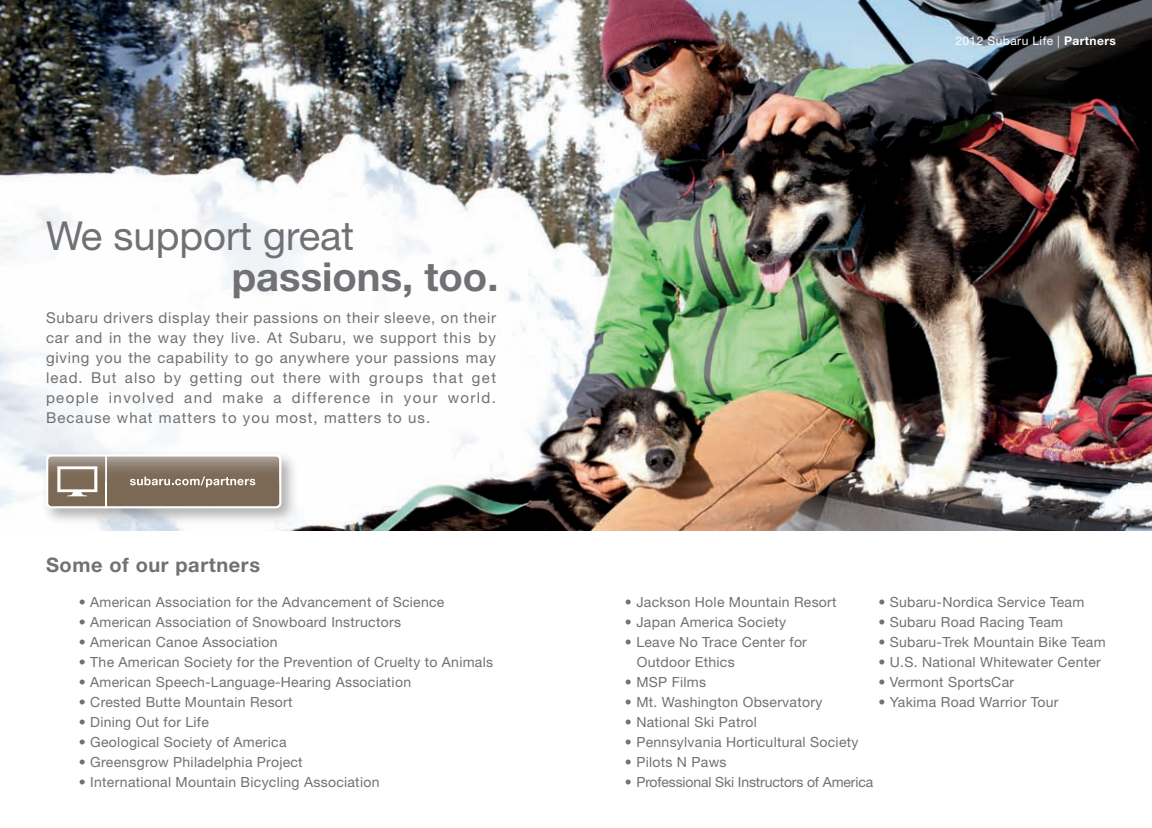
<style>
.page{position:relative;width:1152px;height:828px;background:#fff}
.page>*{position:absolute;margin:0;border:0;box-sizing:border-box;transform-origin:0 0}
.t1{font:40px "Helvetica Neue LT Pro";color:#717074}
.t2{font:700 40px "Helvetica Neue LT Pro";color:#717074}
.t3{font:700 20px "Helvetica Neue LT Pro";letter-spacing:.03em;color:#717074}
.t4{font:15px/20px "Helvetica Neue LT Pro";letter-spacing:.07em;color:#717074;text-align:justify}
.t5{font:14px/20px "Helvetica Neue LT Pro";letter-spacing:.02em;color:#717074}
.t6{font:14px "Helvetica Neue LT Pro";letter-spacing:-.01em;color:#717074}
.t7{font:12px "Helvetica Neue LT Pro";letter-spacing:.035em;color:#fff}
.s1{font-weight:700}
</style>
<div class="page">
<img style="left:0;top:0;width:1152px;height:531px">
<div style="left:41px;top:450px;width:257px;height:76px;background:#231f20;opacity:.35"></div>
<svg style="left:46px;top:454px;width:235px;height:54px;background:#988b7c"></svg>
<h1 class="t1" style="left:46px;top:212px;width:310px">We support great</h1>
<h1 class="t2" style="left:232px;top:251px;width:268px">passions, too.</h1>
<p class="t4" style="left:46px;top:308px;width:452px">Subaru drivers display their passions on their sleeve, on their car and in the way they live. At Subaru, we support this by giving you the capability to go anywhere your passions may lead. But also by getting out there with groups that get people involved and make a difference in your world.<br>Because what matters to you most, matters to us.</p>
<h2 class="t3" style="left:46px;top:553px;width:215px">Some of our partners</h2>
<p class="t5" style="left:79px;top:592px;width:367px">• American Association for the Advancement of Science</p>
<p class="t5" style="left:79px;top:612px;width:324px">• American Association of Snowboard Instructors</p>
<p class="t5" style="left:79px;top:632px;width:200px">• American Canoe Association</p>
<p class="t5" style="left:79px;top:652px;width:416px">• The American Society for the Prevention of Cruelty to Animals</p>
<p class="t5" style="left:79px;top:672px;width:334px">• American Speech-Language-Hearing Association</p>
<p class="t5" style="left:79px;top:692px;width:215px">• Crested Butte Mountain Resort</p>
<p class="t5" style="left:79px;top:712px;width:132px">• Dining Out for Life</p>
<p class="t5" style="left:79px;top:732px;width:209px">• Geological Society of America</p>
<p class="t5" style="left:79px;top:752px;width:225px">• Greensgrow Philadelphia Project</p>
<p class="t5" style="left:79px;top:772px;width:302px">• International Mountain Bicycling Association</p>
<p class="t7" style="left:955px;top:33px;width:162px">2012 Subaru Life | <span class="s1">Partners</span></p>
<p class="t5" style="left:878px;top:592px;width:207px">• Subaru-Nordica Service Team</p>
<p class="t5" style="left:878px;top:612px;width:186px">• Subaru Road Racing Team</p>
<p class="t5" style="left:878px;top:632px;width:229px">• Subaru-Trek Mountain Bike Team</p>
<p class="t5" style="left:878px;top:652px;width:224px">• U.S. National Whitewater Center</p>
<p class="t5" style="left:878px;top:672px;width:137px">• Vermont SportsCar</p>
<p class="t5" style="left:878px;top:692px;width:182px">• Yakima Road Warrior Tour</p>
<p class="t5" style="left:625px;top:592px;width:213px">• Jackson Hole Mountain Resort</p>
<p class="t5" style="left:625px;top:612px;width:163px">• Japan America Society</p>
<p class="t5" style="left:637px;top:632px;width:172px;text-indent:-12px">• Leave No Trace Center for<br>Outdoor Ethics</p>
<p class="t5" style="left:625px;top:672px;width:83px">• MSP Films</p>
<p class="t5" style="left:625px;top:692px;width:199px">• Mt. Washington Observatory</p>
<p class="t5" style="left:625px;top:712px;width:133px">• National Ski Patrol</p>
<p class="t5" style="left:625px;top:732px;width:235px">• Pennsylvania Horticultural Society</p>
<p class="t5" style="left:625px;top:752px;width:103px">• Pilots N Paws</p>
<p class="t6" style="left:625px;top:773px;width:250px">• Professional Ski Instructors of America</p>
</div>
